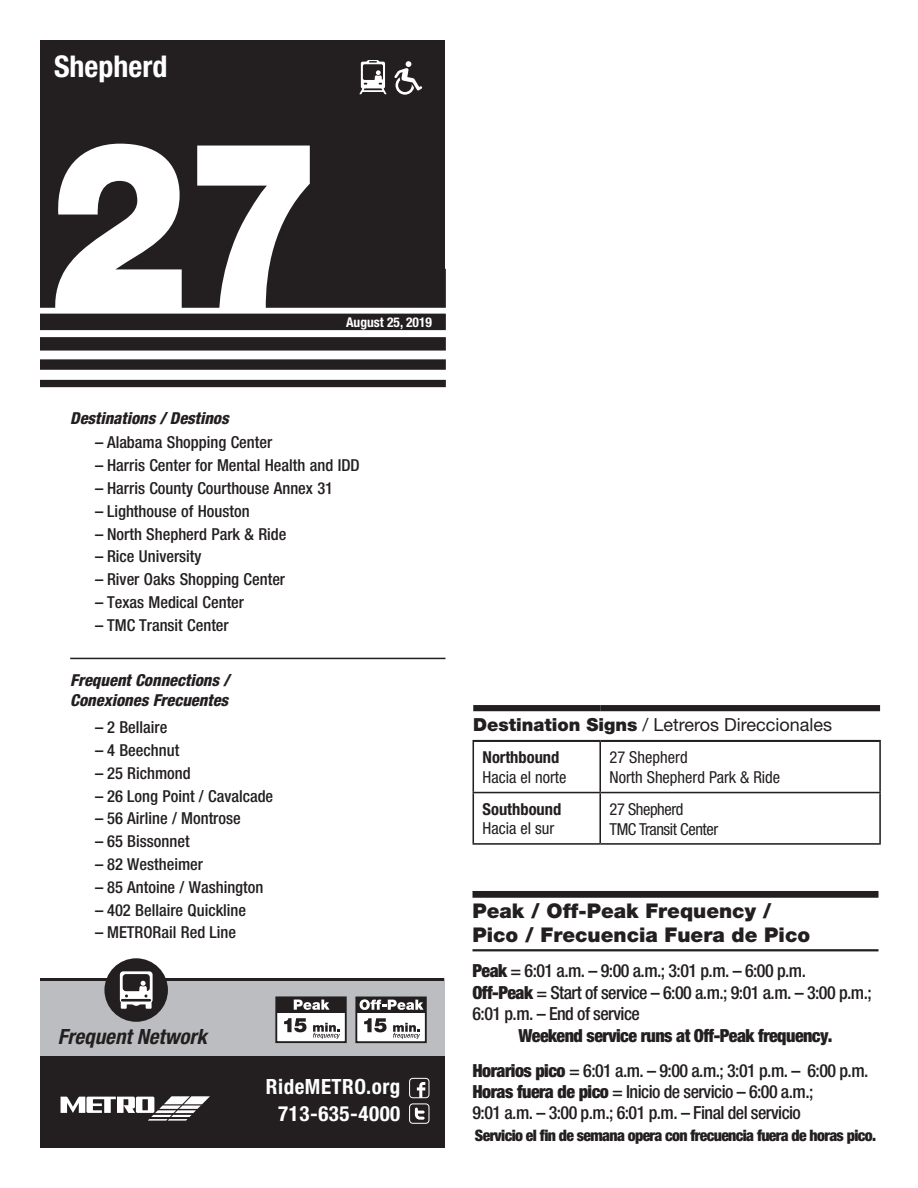
<style>
.page{position:relative;width:918px;height:1188px;background:#fff}
.page>*{position:absolute;margin:0;border:0;box-sizing:border-box;transform-origin:0 0}
.t1{font:900 235.5px "Helvetica Neue";color:#fff;scale:.89 1}
.COVER_-_Route_Name{font:700 condensed 30px "Helvetica Neue";color:#fff}
.t2{font:700 condensed 21px/27px "Helvetica Neue";letter-spacing:.025em;color:#fff;text-align:center}
.t3{font:italic 700 condensed 21px "Helvetica Neue";color:#231f20}
.t4{font:900 20.25px/24.3px "Helvetica Neue";color:#231f20}
.t5{font:500 condensed 18px/21.5px "Helvetica Neue";letter-spacing:-.03em;color:#231f20}
.Route_and_Destinatio{font:18px "Helvetica Neue";color:#231f20}
.t6{font:900 condensed 18px "Helvetica Neue";letter-spacing:-.03em;color:#231f20}
.t7{font:500 condensed 16.5px "Helvetica Neue";color:#231f20}
.t8{font:condensed 16.5px/19.8px "Helvetica Neue";color:#231f20}
.COVER_-_Dest__Freq_C{font:italic 800 condensed 16.5px/19.8px "Helvetica Neue";color:#231f20}
.t9{font:condensed 16.5px/19.8px "Helvetica Neue";letter-spacing:-.025em;color:#231f20}
.COVER_-_Dest__Header{font:italic 800 condensed 16.5px "Helvetica Neue";color:#231f20}
.t10{font:700 condensed 16.5px/19.8px "Helvetica Neue";color:#231f20}
.t11{font:900 condensed 15.75px "Helvetica Neue";letter-spacing:-.04em;color:#231f20}
.t12{font:700 condensed 13.5px "Helvetica Neue";color:#fff}
.s1{font-weight:900}
.s2{font-weight:700}
.s3{font-weight:400}
</style>
<div class="page">
<div style="left:40px;top:40px;width:406px;height:229px;background:#231f20"></div>
<div style="left:40px;top:1055px;width:405px;height:93px;background:#231f20"></div>
<div style="left:40px;top:978px;width:406px;height:77px;background:#bcbdc0"></div>
<hr style="left:40px;top:978px;width:404px;height:3px;background:#231f20">
<div style="left:409px;top:1078px;width:20px;height:20px;border:1px solid #fff;border-radius:3px"></div>
<svg style="left:417px;top:1082px;width:8px;height:16px"></svg>
<div style="left:409px;top:1104px;width:20px;height:20px;border:1px solid #fff;border-radius:3px"></div>
<svg style="left:415px;top:1108px;width:10px;height:12px"></svg>
<div style="left:104px;top:958px;width:64px;height:64px;background:#231f20;border-radius:50%"></div>
<svg style="left:120px;top:971px;width:33px;height:38px"></svg>
<svg style="left:40px;top:269px;width:406px;height:118px;fill:#231f20"></svg>
<svg style="left:394px;top:61px;width:28px;height:34px"></svg>
<svg style="left:359px;top:60px;width:28px;height:34px"></svg>
<svg style="left:61px;top:1096px;width:149px;height:25px"></svg>
<div style="left:276px;top:997px;width:70px;height:45px;background:#fff"></div>
<div style="left:275px;top:996px;width:72px;height:47px;border:2px solid #231f20"></div>
<div style="left:276px;top:997px;width:70px;height:16px;background:#231f20"></div>
<svg style="left:294px;top:1000px;width:36px;height:10px"></svg>
<svg style="left:284px;top:1018px;width:23px;height:14px"></svg>
<svg style="left:313px;top:1023px;width:27px;height:16px"></svg>
<div style="left:356px;top:997px;width:70px;height:45px;background:#fff"></div>
<div style="left:355px;top:997px;width:72px;height:46px;border:2px solid #231f20"></div>
<div style="left:356px;top:997px;width:70px;height:16px;background:#231f20"></div>
<svg style="left:360px;top:999px;width:64px;height:11px"></svg>
<svg style="left:364px;top:1018px;width:23px;height:14px"></svg>
<svg style="left:393px;top:1023px;width:27px;height:16px"></svg>
<hr style="left:70px;top:658px;width:375px;height:1px;background:#231f20">
<div style="left:473px;top:705px;width:127px;height:6px;background:#231f20"></div>
<div style="left:600px;top:705px;width:280px;height:6px;background:#231f20"></div>
<hr style="left:473px;top:742px;width:1px;height:50px;background:#231f20">
<hr style="left:599px;top:742px;width:2px;height:50px;background:#231f20">
<hr style="left:879px;top:742px;width:2px;height:50px;background:#231f20">
<hr style="left:472px;top:792px;width:128px;height:1px;background:#231f20">
<hr style="left:473px;top:793px;width:1px;height:50px;background:#231f20">
<hr style="left:600px;top:792px;width:281px;height:1px;background:#231f20">
<hr style="left:599px;top:793px;width:2px;height:50px;background:#231f20">
<hr style="left:879px;top:793px;width:2px;height:50px;background:#231f20">
<hr style="left:472px;top:843px;width:128px;height:2px;background:#231f20">
<hr style="left:600px;top:843px;width:281px;height:2px;background:#231f20">
<hr style="left:472px;top:740px;width:128px;height:2px;background:#231f20">
<hr style="left:600px;top:740px;width:281px;height:2px;background:#231f20">
<div style="left:472px;top:891px;width:407px;height:7px;background:#231f20"></div>
<hr style="left:472px;top:949px;width:407px;height:2px;background:#231f20">
<p class="COVER_-_Route_Name" style="left:54px;top:48px;width:115px">Shepherd</p>
<p class="t1" style="left:48px;top:85px;width:311px">27</p>
<p class="COVER_-_Dest__Header" style="left:70px;top:408px;width:160px">Destinations / Destinos</p>
<p class="t12" style="left:346px;top:314px;width:87px">August 25, 2019</p>
<p class="t7" style="left:95px;top:433px;width:179px">– Alabama Shopping Center</p>
<p class="t7" style="left:95px;top:456px;width:266px">– Harris Center for Mental Health and IDD</p>
<p class="t7" style="left:95px;top:478px;width:240px">– Harris County Courthouse Annex 31</p>
<p class="t7" style="left:95px;top:501px;width:156px">– Lighthouse of Houston</p>
<p class="t7" style="left:95px;top:524px;width:193px">– North Shepherd Park &amp; Ride</p>
<p class="t7" style="left:95px;top:547px;width:108px">– Rice University</p>
<p class="t7" style="left:95px;top:570px;width:192px">– River Oaks Shopping Center</p>
<p class="t7" style="left:95px;top:592px;width:151px">– Texas Medical Center</p>
<p class="t7" style="left:95px;top:615px;width:135px">– TMC Transit Center</p>
<p class="COVER_-_Dest__Freq_C" style="left:70px;top:670px;width:161px">Frequent Connections /<br>Conexiones Frecuentes</p>
<p class="t7" style="left:95px;top:718px;width:74px">– 2 Bellaire</p>
<p class="t7" style="left:95px;top:740px;width:86px">– 4 Beechnut</p>
<p class="t7" style="left:95px;top:763px;width:97px">– 25 Richmond</p>
<p class="t7" style="left:95px;top:786px;width:180px">– 26 Long Point / Cavalcade</p>
<p class="t7" style="left:95px;top:809px;width:147px">– 56 Airline / Montrose</p>
<p class="t7" style="left:95px;top:832px;width:96px">– 65 Bissonnet</p>
<p class="t7" style="left:95px;top:854px;width:109px">– 82 Westheimer</p>
<p class="t7" style="left:95px;top:877px;width:170px">– 85 Antoine / Washington</p>
<p class="t7" style="left:95px;top:900px;width:153px">– 402 Bellaire Quickline</p>
<p class="t7" style="left:95px;top:923px;width:143px">– METRORail Red Line</p>
<p class="t3" style="left:58px;top:1024px;width:151px">Frequent Network</p>
<p class="t2" style="left:266px;top:1073px;width:136px">RideMETRO.org<br>713-635-4000</p>
<p class="Route_and_Destinatio" style="left:473px;top:713px;width:361px"><span class="s1">Destination Signs</span> / Letreros Direccionales</p>
<p class="t8" style="left:483px;top:747px;width:85px"><span class="s2">Northbound<br></span>Hacia el norte</p>
<p class="t8" style="left:610px;top:748px;width:80px">27 Shepherd</p>
<p class="t8" style="left:610px;top:767px;width:172px">North Shepherd Park &amp; Ride</p>
<p class="t10" style="left:483px;top:799px;width:80px">Southbound<br><span class="s3">Hacia el sur</span></p>
<p class="t9" style="left:610px;top:799px;width:110px">27 Shepherd<br>TMC Transit Center</p>
<p class="t4" style="left:472px;top:899px;width:339px">Peak / Off-Peak Frequency /<br>Pico / Frecuencia Fuera de Pico</p>
<p class="t5" style="left:472px;top:960px;width:335px"><span class="s1">Peak</span> = 6:01 a.m. – 9:00 a.m.; 3:01 p.m. – 6:00 p.m.</p>
<p class="t5" style="left:472px;top:981px;width:401px"><span class="s1">Off-Peak</span> = Start of service – 6:00 a.m.; 9:01 a.m. – 3:00 p.m.;</p>
<p class="t5" style="left:472px;top:1003px;width:169px">6:01 p.m. – End of service</p>
<p class="t6" style="left:518px;top:1024px;width:316px">Weekend service runs at Off-Peak frequency.</p>
<p class="t5" style="left:472px;top:1059px;width:398px"><span class="s1">Horarios pico</span> = 6:01 a.m. – 9:00 a.m.; 3:01 p.m. – 6:00 p.m.<br><span class="s1">Horas fuera de pico</span> = Inicio de servicio – 6:00 a.m.;<br>9:01 a.m. – 3:00 p.m.; 6:01 p.m. – Final del servicio</p>
<p class="t11" style="left:475px;top:1126px;width:403px">Servicio el fin de semana opera con frecuencia fuera de horas pico.</p>
</div>
